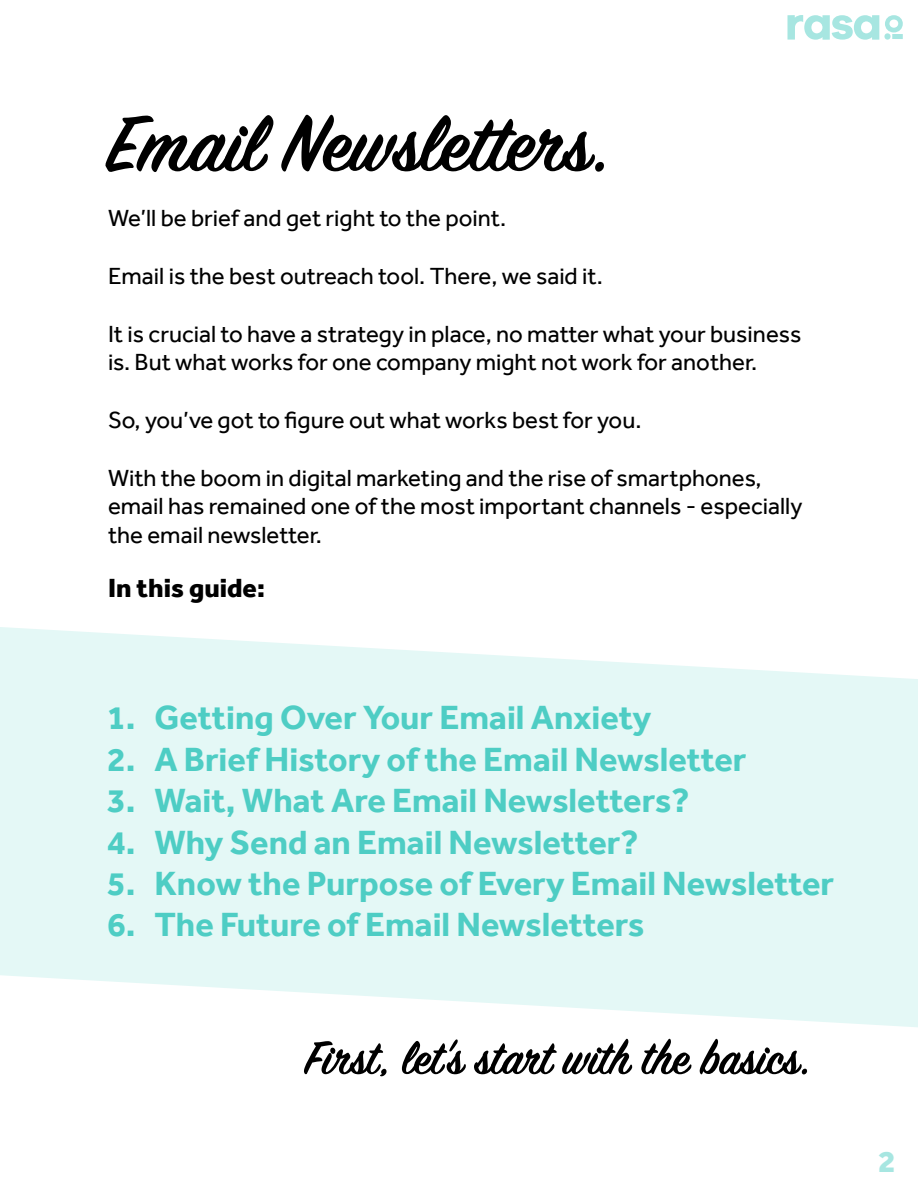
<style>
.page{position:relative;width:918px;height:1188px;background:#fff}
.page>*{position:absolute;margin:0;border:0;box-sizing:border-box;transform-origin:0 0}
.t1{font:600 88.5px "Sign Painter House Script";color:#000}
.t2{font:600 52.5px "Sign Painter House Script";color:#000}
.t3{font:700 34.5px "Effra";color:#4ecdc4}
.t4{font:800 31.5px "Effra";color:#a7e6e1}
.t5{font:800 27px "Effra";color:#000}
.t6{font:24px/28.8px "Effra";color:#000}
</style>
<div class="page">
<svg style="left:884px;top:33px;width:7px;height:7px"></svg>
<svg style="left:788px;top:15px;width:91px;height:25px"></svg>
<div style="left:892px;top:34px;width:11px;height:5px;background:#a7e6e1"></div>
<svg style="left:885px;top:15px;width:18px;height:18px"></svg>
<svg style="left:0;top:627px;width:918px;height:400px;background:#e7f8f7"></svg>
<h1 class="t1" style="left:108px;top:90px;width:504px">Email Newsletters.</h1>
<p class="t6" style="left:108px;top:204px;width:400px">We’ll be brief and get right to the point.</p>
<p class="t6" style="left:108px;top:261px;width:496px">Email is the best outreach tool. There, we said it.</p>
<p class="t6" style="left:108px;top:319px;width:695px">It is crucial to have a strategy in place, no matter what your business is. But what works for one company might not work for another.</p>
<p class="t6" style="left:108px;top:405px;width:535px">So, you’ve got to figure out what works best for you.</p>
<p class="t6" style="left:108px;top:463px;width:696px">With the boom in digital marketing and the rise of smartphones, email has remained one of the most important channels - especially the email newsletter.</p>
<p class="t5" style="left:108px;top:572px;width:158px">In this guide:</p>
<h3 class="t3" style="left:107px;top:697px;width:546px">1. Getting Over Your Email Anxiety</h3>
<h3 class="t3" style="left:107px;top:739px;width:641px">2. A Brief History of the Email Newsletter</h3>
<h3 class="t3" style="left:107px;top:780px;width:584px">3. Wait, What Are Email Newsletters?</h3>
<h3 class="t3" style="left:107px;top:822px;width:533px">4. Why Send an Email Newsletter?</h3>
<h3 class="t3" style="left:107px;top:863px;width:729px">5. Know the Purpose of Every Email Newsletter</h3>
<h3 class="t3" style="left:107px;top:904px;width:539px">6. The Future of Email Newsletters</h3>
<h2 class="t2" style="left:305px;top:1026px;width:507px">First, let’s start with the basics.</h2>
<h3 class="t4" style="left:878px;top:1142px;width:19px">2</h3>
</div>
